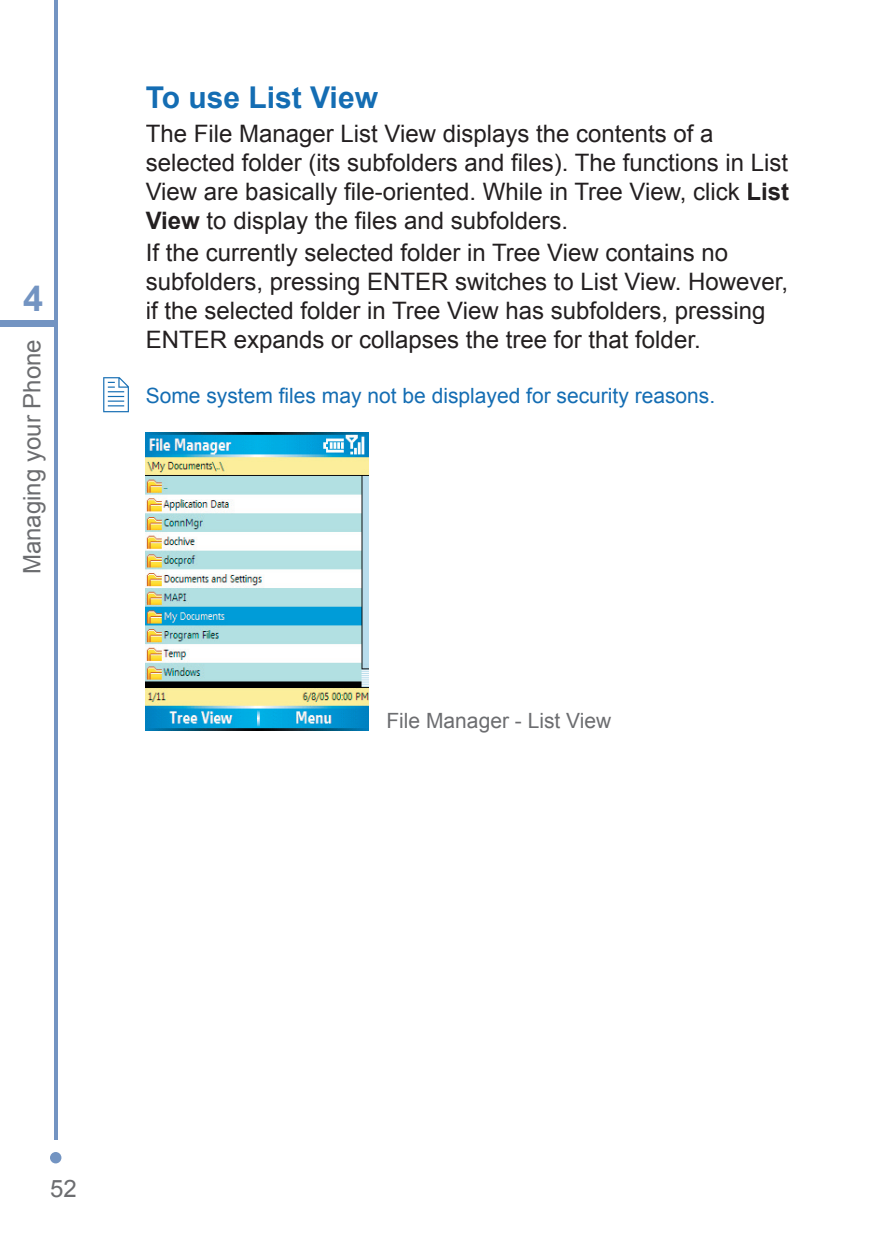
<style>
.page{position:relative;width:893px;height:1234px;background:#fff}
.page>*{position:absolute;margin:0;border:0;box-sizing:border-box;transform-origin:0 0}
.t1{font:700 36px "Arial";color:#7394c2}
.t2{font:700 30px "Arial";color:#146db3}
.t3{font:24px/28.8px "Arial";color:#231f20}
.t4{font:24px "Arial";color:#6c6d70}
.t5{font:21px "Arial";color:#146db3}
.t6{font:21px "Arial";color:#6c6d70}
.s1{font-weight:700}
</style>
<div class="page">
<div style="left:50px;top:1151px;width:11px;height:12px;background:#7394c2;border-radius:50%"></div>
<hr style="left:54px;top:0;width:3px;height:1139px;background:#7394c2">
<div style="left:0;top:320px;width:56px;height:6px;background:#7394c2"></div>
<svg style="left:103px;top:377px;width:26px;height:35px"></svg>
<img style="left:146px;top:432px;width:223px;height:298px">
<h1 class="t1" style="left:23px;top:274px;width:22px">4</h1>
<p class="t4" style="left:16px;top:574px;width:236px;rotate:-90deg">Managing your Phone</p>
<p class="t2" style="left:146px;top:78px;width:234px">To use List View</p>
<p class="t3" style="left:146px;top:119px;width:645px">The File Manager List View displays the contents of a selected folder (its subfolders and files). The functions in List View are basically file-oriented. While in Tree View, click <span class="s1">List View</span> to display the files and subfolders.</p>
<p class="t3" style="left:146px;top:238px;width:644px">If the currently selected folder in Tree View contains no subfolders, pressing ENTER switches to List View. However, if the selected folder in Tree View has subfolders, pressing ENTER expands or collapses the tree for that folder.</p>
<p class="t5" style="left:146px;top:382px;width:571px">Some system files may not be displayed for security reasons.</p>
<p class="t6" style="left:386px;top:707px;width:226px">File Manager - List View</p>
<p class="t4" style="left:50px;top:1172px;width:28px">52</p>
</div>
